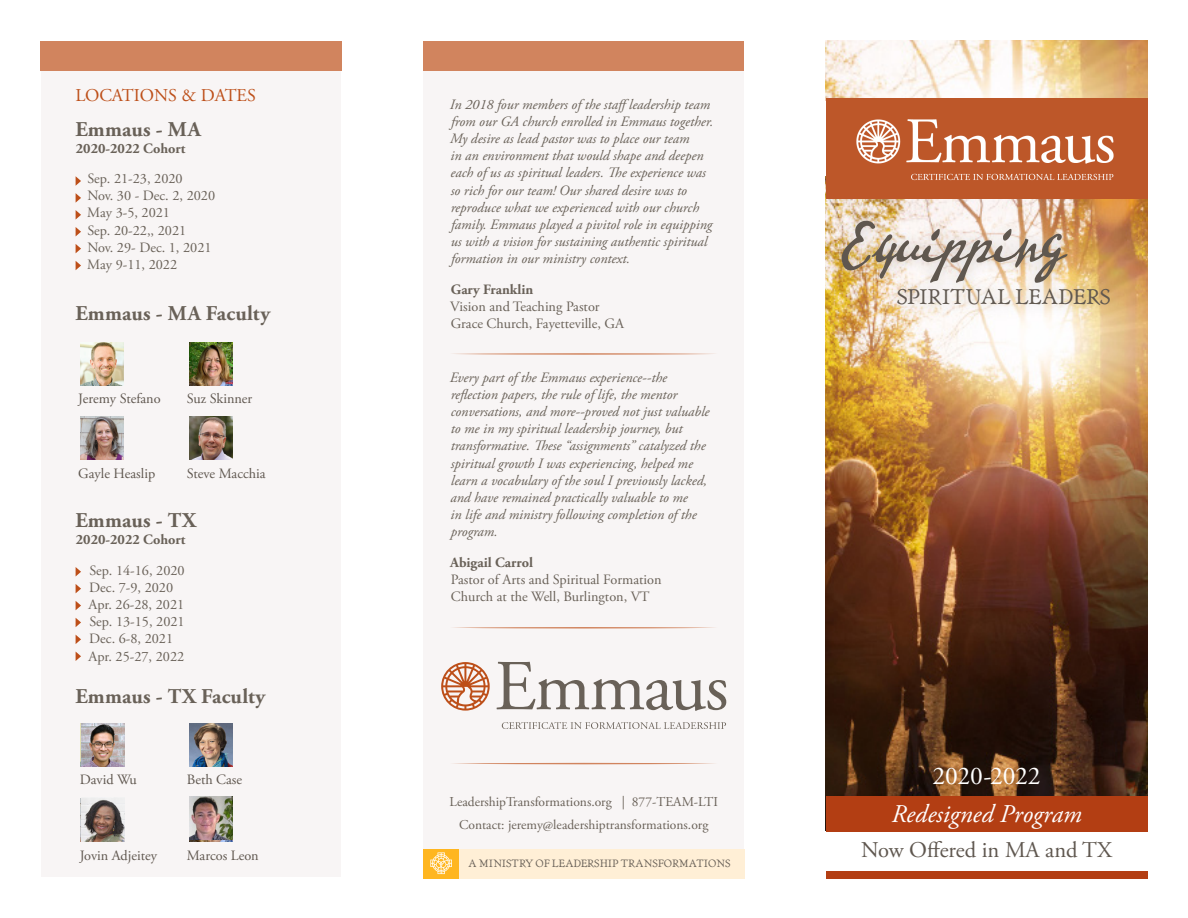
<style>
.page{position:relative;width:1188px;height:918px;background:#fff}
.page>*{position:absolute;margin:0;border:0;box-sizing:border-box;transform-origin:0 0}
.t1{font:70.05px "P22 Vincent";color:#5f574f}
.t2{font:italic 25.5px "Adobe Garamond Pro";letter-spacing:.005em;color:#fff}
.t3{font:25.5px "Adobe Garamond Pro";color:#fff}
.t4{font:22.5px "Adobe Garamond Pro";color:#5f574f}
.t5{font:22.5px "Artcraft URW";color:#5f574f}
.Paragraph{font:700 21px "Adobe Garamond Pro";letter-spacing:.01em;color:#696158}
.Paragraph-2{font:18px "Adobe Garamond Pro";color:#bd4f19}
.Paragraph-3{font:italic 14.25px/17.1px "Adobe Garamond Pro";color:#696158}
.Paragraph-4{font:14.25px/17.1px "Adobe Garamond Pro";color:#696158}
.t6{font:14.25px "Adobe Garamond Pro";color:#5f574f}
.Paragraph-5{font:700 14.25px "Adobe Garamond Pro";color:#696158}
.t7{font:13.5px "Adobe Garamond Pro";color:#696158}
.t8{font:11.25px "Artcraft URW";color:#696158}
.s1{font-weight:700}
</style>
<div class="page">
<img style="left:826px;top:40px;width:322px;height:59px">
<div style="left:424px;top:42px;width:320px;height:835px;background:#f8f5f5"></div>
<img style="left:826px;top:199px;width:322px;height:598px">
<img style="left:826px;top:99px;width:318px;height:100px">
<div style="left:827px;top:206px;width:254px;height:91px;background:#231f20;opacity:.2"></div>
<div style="left:883px;top:274px;width:241px;height:45px;background:#231f20;opacity:.2"></div>
<div style="left:423px;top:849px;width:37px;height:29px;background:#ffb620"></div>
<div style="left:459px;top:849px;width:285px;height:29px;background:#ffefd6"></div>
<svg style="left:430px;top:852px;width:22px;height:22px"></svg>
<div style="left:41px;top:42px;width:300px;height:835px;background:#f8f5f5"></div>
<div style="left:40px;top:41px;width:302px;height:30px;background:#d1845e"></div>
<div style="left:424px;top:41px;width:320px;height:30px;background:#d1845e"></div>
<img style="left:189px;top:342px;width:43px;height:43px">
<img style="left:189px;top:839px;width:43px;height:2px">
<img style="left:81px;top:416px;width:43px;height:43px">
<img style="left:81px;top:342px;width:43px;height:43px">
<img style="left:81px;top:724px;width:43px;height:43px">
<img style="left:189px;top:416px;width:43px;height:43px">
<img style="left:189px;top:724px;width:43px;height:43px">
<img style="left:189px;top:796px;width:43px;height:43px">
<img style="left:81px;top:798px;width:43px;height:43px">
<svg style="left:76px;top:567px;width:5px;height:9px"></svg>
<svg style="left:76px;top:584px;width:5px;height:9px"></svg>
<svg style="left:76px;top:601px;width:5px;height:9px"></svg>
<svg style="left:76px;top:618px;width:5px;height:9px"></svg>
<svg style="left:76px;top:635px;width:5px;height:9px"></svg>
<svg style="left:76px;top:652px;width:5px;height:9px"></svg>
<svg style="left:76px;top:176px;width:5px;height:10px"></svg>
<svg style="left:76px;top:193px;width:5px;height:10px"></svg>
<svg style="left:76px;top:210px;width:5px;height:9px"></svg>
<svg style="left:76px;top:227px;width:5px;height:9px"></svg>
<svg style="left:76px;top:244px;width:5px;height:9px"></svg>
<svg style="left:76px;top:261px;width:5px;height:9px"></svg>
<svg style="left:496px;top:662px;width:230px;height:49px"></svg>
<svg style="left:441px;top:662px;width:49px;height:49px"></svg>
<svg style="left:502px;top:722px;width:224px;height:7px"></svg>
<svg style="left:453px;top:353px;width:262px;height:2px"></svg>
<svg style="left:453px;top:627px;width:262px;height:2px"></svg>
<svg style="left:453px;top:763px;width:262px;height:1px"></svg>
<div style="left:826px;top:797px;width:322px;height:35px;background:#b33e13"></div>
<div style="left:826px;top:871px;width:322px;height:7px;background:#b33e13"></div>
<p class="Paragraph-2" style="left:75px;top:85px;width:182px">LOCATIONS &amp; DATES</p>
<p class="Paragraph" style="left:75px;top:117px;width:127px">Emmaus - MA</p>
<p class="Paragraph-5" style="left:76px;top:140px;width:111px">2020-2022 Cohort</p>
<p class="Paragraph-4" style="left:87px;top:171px;width:129px">Sep. 21-23, 2020<br>Nov. 30 - Dec. 2, 2020</p>
<p class="Paragraph-4" style="left:87px;top:205px;width:84px">May 3-5, 2021</p>
<p class="Paragraph-4" style="left:87px;top:222px;width:100px">Sep. 20-22,, 2021</p>
<p class="Paragraph-4" style="left:87px;top:239px;width:126px">Nov. 29- Dec. 1, 2021</p>
<p class="Paragraph-4" style="left:87px;top:256px;width:91px">May 9-11, 2022</p>
<p class="Paragraph" style="left:75px;top:301px;width:196px">Emmaus - MA Faculty</p>
<p class="t6" style="left:78px;top:390px;width:84px">Jeremy Stefano</p>
<p class="t6" style="left:78px;top:465px;width:78px">Gayle Heaslip</p>
<p class="t6" style="left:187px;top:390px;width:67px">Suz Skinner</p>
<p class="t6" style="left:187px;top:465px;width:80px">Steve Macchia</p>
<p class="Paragraph" style="left:75px;top:508px;width:122px">Emmaus - TX</p>
<p class="Paragraph-5" style="left:76px;top:532px;width:111px">2020-2022 Cohort</p>
<p class="Paragraph-4" style="left:89px;top:562px;width:97px">Sep. 14-16, 2020</p>
<p class="Paragraph-4" style="left:89px;top:580px;width:85px">Dec. 7-9, 2020</p>
<p class="Paragraph-4" style="left:89px;top:597px;width:97px">Apr. 26-28, 2021</p>
<p class="Paragraph-4" style="left:89px;top:614px;width:97px">Sep. 13-15, 2021</p>
<p class="Paragraph-4" style="left:89px;top:631px;width:85px">Dec. 6-8, 2021</p>
<p class="Paragraph-4" style="left:89px;top:648px;width:97px">Apr. 25-27, 2022</p>
<p class="Paragraph" style="left:75px;top:684px;width:192px">Emmaus - TX Faculty</p>
<p class="t6" style="left:80px;top:771px;width:58px">David Wu</p>
<p class="t6" style="left:187px;top:771px;width:57px">Beth Case</p>
<p class="Paragraph-3" style="left:450px;top:96px;width:265px">In 2018 four members of the staffleadership team from our GA church enrolled in Emmaus together.<br>My desire as lead pastor was to place our team<br>in an environment that would shape and deepen each of us as spiritual leaders. The experience was so rich for our team! Our shared desire was to reproduce what we experienced with our church family. Emmaus played a pivitol role in equipping us with a vision for sustaining authentic spiritual formation in our ministry context.</p>
<p class="Paragraph-4" style="left:450px;top:281px;width:175px"><span class="s1">Gary Franklin<br></span>Vision and Teaching Pastor<br>Grace Church, Fayetteville, GA</p>
<p class="Paragraph-3" style="left:450px;top:369px;width:261px">Every part of the Emmaus experience--the reflection papers, the rule of life, the mentor conversations, and more--proved not just valuable to me in my spiritual leadership journey, but transformative. These “assignments” catalyzed the spiritual growth I was experiencing, helped me learn a vocabulary of the soul I previously lacked, and have remained practically valuable to me<br>in life and ministry following completion of the program.</p>
<p class="Paragraph-4" style="left:450px;top:554px;width:213px"><span class="s1">Abigail Carrol<br></span>Pastor of Arts and Spiritual Formation</p>
<p class="Paragraph-4" style="left:451px;top:588px;width:200px">Church at the Well, Burlington, VT</p>
<p class="t7" style="left:450px;top:794px;width:270px">LeadershipTransformations.org | 877-TEAM-LTI</p>
<p class="t7" style="left:459px;top:817px;width:251px">Contact: jeremy@leadershiptransformations.org</p>
<p class="t1" style="left:841px;top:199px;width:226px">Equipping</p>
<p class="t5" style="left:897px;top:285px;width:216px">SPIRITUAL LEADERS</p>
<p class="t3" style="left:932px;top:760px;width:110px">2020-2022</p>
<p class="t2" style="left:891px;top:798px;width:192px">Redesigned Program</p>
<p class="t6" style="left:80px;top:846px;width:79px">Jovin Adjeitey</p>
<p class="t6" style="left:187px;top:846px;width:73px">Marcos Leon</p>
<p class="t4" style="left:861px;top:837px;width:252px">Now Offered in MA and TX</p>
<p class="t8" style="left:469px;top:857px;width:263px">A MINISTRY OF LEADERSHIP TRANSFORMATIONS</p>
</div>
